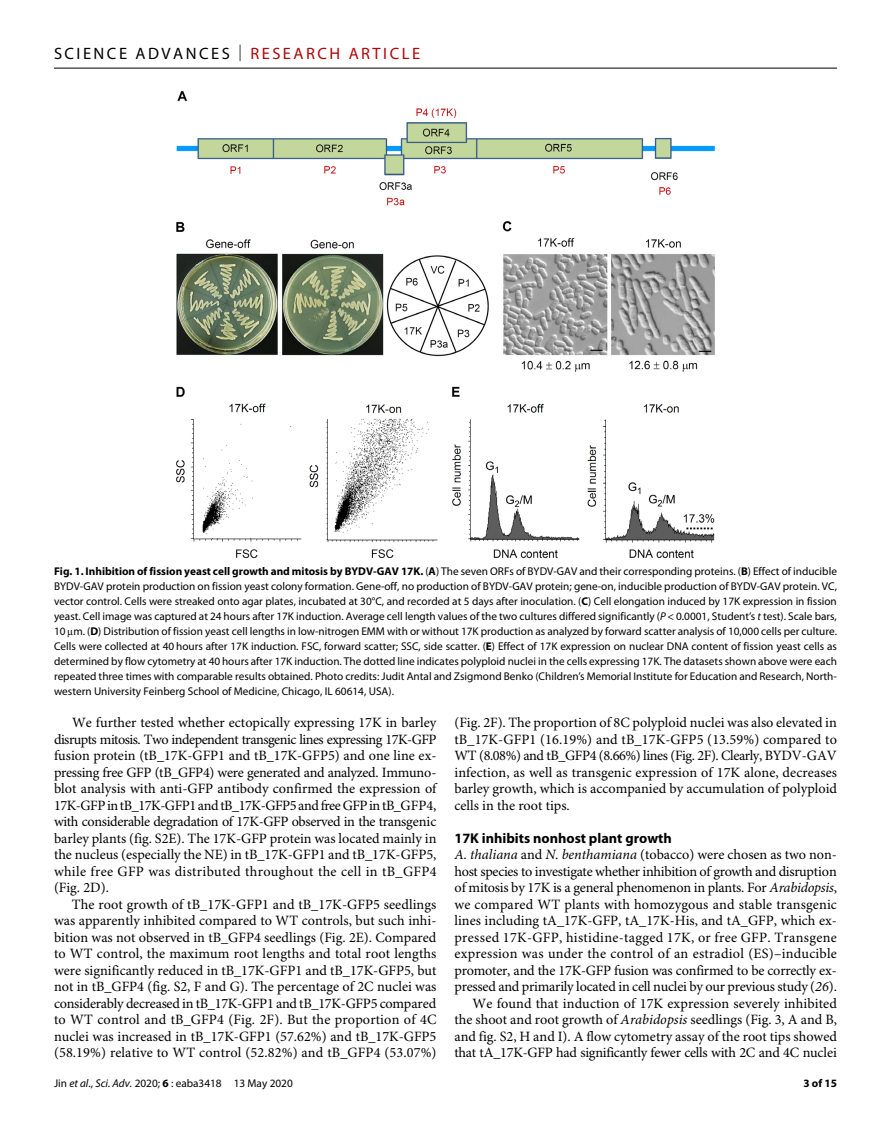
<style>
.page{position:relative;width:891px;height:1134px;background:#fff}
.page>*{position:absolute;margin:0;border:0;box-sizing:border-box;transform-origin:0 0}
.t1{font:16.5px "Myriad Pro";letter-spacing:.15em;color:#000}
.t2{font:14.25px/16.5px "Minion Pro";color:#000;text-align:justify}
.t3{font:700 14.25px "Myriad Pro";color:#000}
.t4{font:11.25px/15px "Myriad Pro";color:#000;text-align:justify}
.t5{font:700 11.25px "Myriad Pro";color:#000}
.s1{font-weight:300}
.s2{color:#b10508}
.s3{font-weight:700}
.s4{font-style:italic}
</style>
<div class="page">
<hr style="left:54px;top:68px;width:783px;height:1px;background:#000">
<img style="left:176px;top:91px;width:539px;height:467px">
<p class="t1" style="left:54px;top:40px;width:368px">SCIENCE ADVANCES <span class="s1">|</span> <span class="s2">RESEARCH ARTICLE</span></p>
<p class="t4" style="left:54px;top:564px;width:785px"><span class="s3">Fig. 1. Inhibition of fission yeast cell growth and mitosis by BYDV-GAV 17K.</span> (<span class="s3">A</span>) The seven ORFs of BYDV-GAV and their corresponding proteins. (<span class="s3">B</span>) Effect of inducible BYDV-GAV protein production on fission yeast colony formation. Gene-off, no production of BYDV-GAV protein; gene-on, inducible production of BYDV-GAV protein. VC, vector control. Cells were streaked onto agar plates, incubated at 30°C, and recorded at 5 days after inoculation. (<span class="s3">C</span>) Cell elongation induced by 17K expression in fission yeast. Cell image was captured at 24 hours after 17K induction. Average cell length values of the two cultures differed significantly (<span class="s4">P</span> &lt; 0.0001, Student’s <span class="s4">t</span> test). Scale bars, 10 m. (<span class="s3">D</span>) Distribution of fission yeast cell lengths in low-nitrogen EMM with or without 17K production as analyzed by forward scatter analysis of 10,000 cells per culture.<br>Cells were collected at 40 hours after 17K induction. FSC, forward scatter; SSC, side scatter. (<span class="s3">E</span>) Effect of 17K expression on nuclear DNA content of fission yeast cells as determined by flow cytometry at 40 hours after 17K induction. The dotted line indicates polyploid nuclei in the cells expressing 17K. The datasets shown above were each repeated three times with comparable results obtained. Photo credits: Judit Antal and Zsigmond Benko (Children’s Memorial Institute for Education and Research, North&shy;western University Feinberg School of Medicine, Chicago, IL 60614, USA).</p>
<p class="t2" style="left:54px;top:716px;width:384px;text-indent:18px">We further tested whether ectopically expressing 17K in barley disrupts mitosis. Two independent transgenic lines expressing 17K-GFP fusion protein (tB_17K-GFP1 and tB_17K-GFP5) and one line ex&shy;pressing free GFP (tB_GFP4) were generated and analyzed. Immuno&shy;blot analysis with anti-GFP antibody confirmed the expression of 17K-GFP in tB_17K-GFP1 and tB_17K-GFP5 and free GFP in tB_GFP4, with considerable degradation of 17K-GFP observed in the transgenic barley plants (fig. S2E). The 17K-GFP protein was located mainly in the nucleus (especially the NE) in tB_17K-GFP1 and tB_17K-GFP5, while free GFP was distributed throughout the cell in tB_GFP4 (Fig. 2D).</p>
<p class="t2" style="left:54px;top:897px;width:384px;text-indent:18px">The root growth of tB_17K-GFP1 and tB_17K-GFP5 seedlings was apparently inhibited compared to WT controls, but such inhi&shy;bition was not observed in tB_GFP4 seedlings (Fig. 2E). Compared to WT control, the maximum root lengths and total root lengths were significantly reduced in tB_17K-GFP1 and tB_17K-GFP5, but not in tB_GFP4 (fig. S2, F and G). The percentage of 2C nuclei was considerably decreased in tB_17K-GFP1 and tB_17K-GFP5 compared to WT control and tB_GFP4 (Fig. 2F). But the proportion of 4C nuclei was increased in tB_17K-GFP1 (57.62%) and tB_17K-GFP5 (58.19%) relative to WT control (52.82%) and tB_GFP4 (53.07%)</p>
<p class="t4" style="left:54px;top:1076px;width:240px">Jin <span class="s4">et al</span>., <span class="s4">Sci. Adv.</span> 2020; <span class="s3">6</span> : eaba3418 13 May 2020</p>
<p class="t2" style="left:454px;top:716px;width:384px">(Fig. 2F). The proportion of 8C polyploid nuclei was also elevated in tB_17K-GFP1 (16.19%) and tB_17K-GFP5 (13.59%) compared to WT (8.08%) and tB_GFP4 (8.66%) lines (Fig. 2F). Clearly, BYDV-GAV infection, as well as transgenic expression of 17K alone, decreases barley growth, which is accompanied by accumulation of polyploid cells in the root tips.</p>
<p class="t3" style="left:454px;top:826px;width:219px">17K inhibits nonhost plant growth</p>
<p class="t2" style="left:454px;top:848px;width:384px;text-align:right"><span class="s4">A. thaliana</span> and <span class="s4">N. benthamiana</span> (tobacco) were chosen as two non&shy;host species to investigate whether inhibition of growth and disruption of mitosis by 17K is a general phenomenon in plants. For <span class="s4">Arabidopsis</span>, we compared WT plants with homozygous and stable transgenic lines including tA_17K-GFP, tA_17K-His, and tA_GFP, which ex&shy;pressed 17K-GFP, histidine-tagged 17K, or free GFP. Transgene expression was under the control of an estradiol (ES)–inducible promoter, and the 17K-GFP fusion was confirmed to be correctly ex&shy;pressed and primarily located in cell nuclei by our previous study (<span class="s4">26</span>).<br>We found that induction of 17K expression severely inhibited the shoot and root growth of <span class="s4">Arabidopsis</span> seedlings (Fig. 3, A and B, and fig. S2, H and I). A flow cytometry assay of the root tips showed that tA_17K-GFP had significantly fewer cells with 2C and 4C nuclei</p>
<p class="t5" style="left:803px;top:1074px;width:35px">3 of 15</p>
</div>
